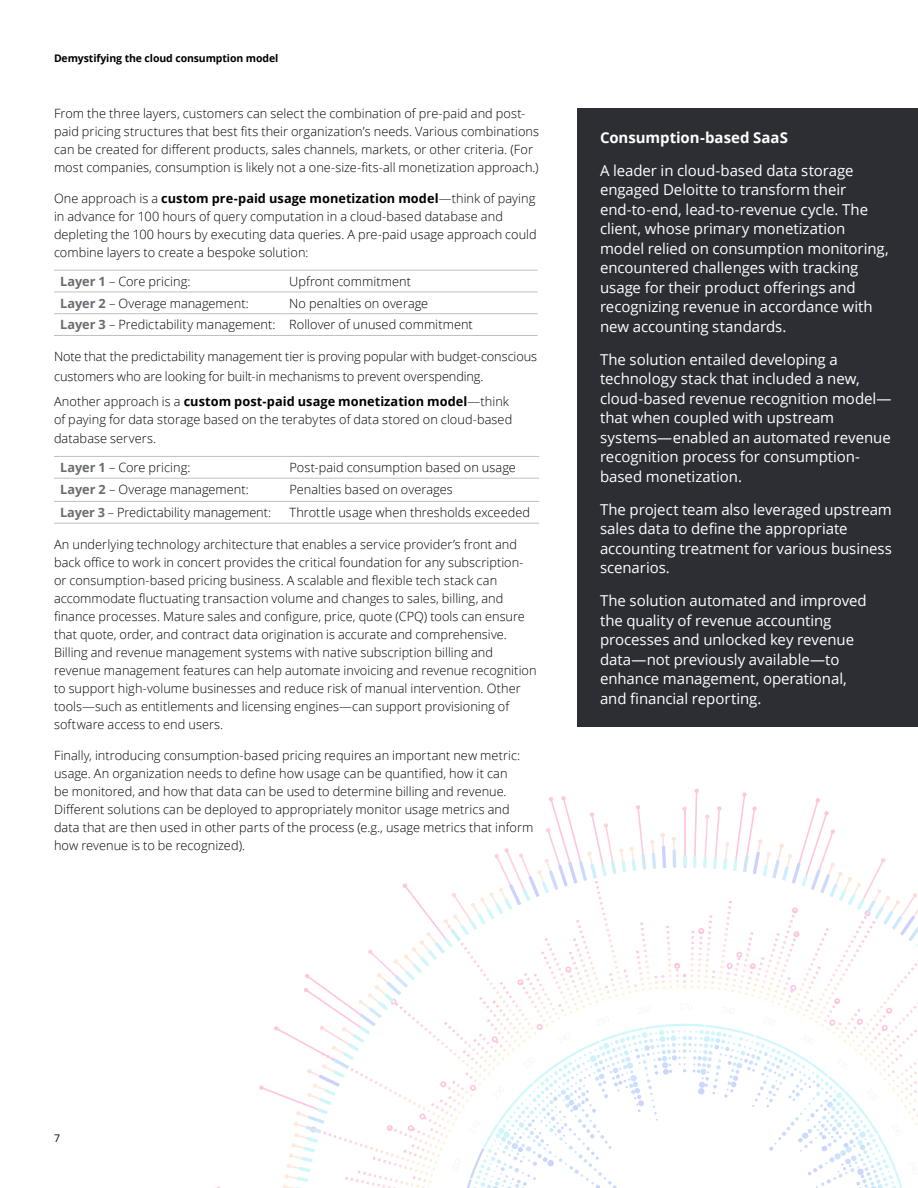
<style>
.page{position:relative;width:918px;height:1188px;background:#fff}
.page>*{position:absolute;margin:0;border:0;box-sizing:border-box;transform-origin:0 0}
.Body_copy__8_5_12pt{font:15px/19.5px "Open Sans";letter-spacing:-.005em;color:#fff}
.Body_copy__8_5_12pt-2{font:700 15px "Open Sans";letter-spacing:-.005em;color:#fff}
.Body_copy__8_5_12pt-3{font:300 12.75px/18px "Open Sans";letter-spacing:.005em;color:#000}
.t1{font:700 10.5px "Open Sans";letter-spacing:-.01em;color:#000}
.t2{font:10.5px "Open Sans";color:#000}
.s1{font-weight:700}
.s2{font-weight:700;color:#6a6c71}
</style>
<div class="page">
<svg style="left:217px;top:789px;width:701px;height:399px"></svg>
<hr style="left:54px;top:270px;width:229px;height:1px;background:#bec0c0">
<hr style="left:283px;top:270px;width:255px;height:1px;background:#bec0c0">
<hr style="left:54px;top:292px;width:229px;height:1px;background:#bec0c0">
<hr style="left:283px;top:292px;width:255px;height:1px;background:#bec0c0">
<hr style="left:54px;top:313px;width:229px;height:1px;background:#bec0c0">
<hr style="left:283px;top:313px;width:255px;height:1px;background:#bec0c0">
<hr style="left:54px;top:335px;width:229px;height:1px;background:#bec0c0">
<hr style="left:283px;top:335px;width:255px;height:1px;background:#bec0c0">
<hr style="left:54px;top:456px;width:230px;height:1px;background:#bec0c0">
<hr style="left:284px;top:456px;width:255px;height:1px;background:#bec0c0">
<hr style="left:54px;top:478px;width:230px;height:1px;background:#bec0c0">
<hr style="left:284px;top:478px;width:255px;height:1px;background:#bec0c0">
<hr style="left:54px;top:501px;width:230px;height:1px;background:#bec0c0">
<hr style="left:284px;top:501px;width:255px;height:1px;background:#bec0c0">
<hr style="left:54px;top:523px;width:230px;height:1px;background:#bec0c0">
<hr style="left:284px;top:523px;width:255px;height:1px;background:#bec0c0">
<div style="left:578px;top:108px;width:340px;height:618px;background:#2c2e33"></div>
<p class="t1" style="left:54px;top:51px;width:226px">Demystifying the cloud consumption model</p>
<p class="Body_copy__8_5_12pt-3" style="left:54px;top:104px;width:487px">From the three layers, customers can select the combination of pre-paid and post&shy;paid pricing structures that best fits their organization’s needs. Various combinations can be created for different products, sales channels, markets, or other criteria. (For most companies, consumption is likely not a one-size-fits-all monetization approach.)</p>
<p class="Body_copy__8_5_12pt-3" style="left:54px;top:189px;width:484px">One approach is a <span class="s1">custom pre-paid usage monetization model</span>—think of paying in advance for 100 hours of query computation in a cloud-based database and depleting the 100 hours by executing data queries. A pre-paid usage approach could combine layers to create a bespoke solution:</p>
<p class="Body_copy__8_5_12pt-3" style="left:60px;top:272px;width:132px"><span class="s2">Layer 1</span> – Core pricing:</p>
<p class="Body_copy__8_5_12pt-3" style="left:289px;top:272px;width:123px">Upfront commitment</p>
<p class="Body_copy__8_5_12pt-3" style="left:60px;top:294px;width:191px"><span class="s2">Layer 2</span> – Overage management:</p>
<p class="Body_copy__8_5_12pt-3" style="left:289px;top:294px;width:141px">No penalties on overage</p>
<p class="Body_copy__8_5_12pt-3" style="left:60px;top:315px;width:217px"><span class="s2">Layer 3</span> – Predictability management:</p>
<p class="Body_copy__8_5_12pt-3" style="left:289px;top:315px;width:185px">Rollover of unused commitment</p>
<p class="Body_copy__8_5_12pt-3" style="left:54px;top:346px;width:485px;line-height:19.8px">Note that the predictability management tier is proving popular with budget-conscious customers who are looking for built-in mechanisms to prevent overspending.</p>
<p class="Body_copy__8_5_12pt-3" style="left:54px;top:392px;width:460px">Another approach is a <span class="s1">custom post-paid usage monetization model</span>—think of paying for data storage based on the terabytes of data stored on cloud-based</p>
<p class="Body_copy__8_5_12pt-3" style="left:54px;top:430px;width:104px">database servers.</p>
<p class="Body_copy__8_5_12pt-3" style="left:60px;top:458px;width:132px"><span class="s2">Layer 1</span> – Core pricing:</p>
<p class="Body_copy__8_5_12pt-3" style="left:290px;top:458px;width:228px">Post-paid consumption based on usage</p>
<p class="Body_copy__8_5_12pt-3" style="left:60px;top:480px;width:191px"><span class="s2">Layer 2</span> – Overage management:</p>
<p class="Body_copy__8_5_12pt-3" style="left:290px;top:480px;width:165px">Penalties based on overages</p>
<p class="Body_copy__8_5_12pt-3" style="left:60px;top:503px;width:213px"><span class="s2">Layer 3</span> – Predictability management:</p>
<p class="Body_copy__8_5_12pt-3" style="left:290px;top:503px;width:242px">Throttle usage when thresholds exceeded</p>
<p class="Body_copy__8_5_12pt-3" style="left:54px;top:535px;width:484px">An underlying technology architecture that enables a service provider’s front and back office to work in concert provides the critical foundation for any subscription&shy;or consumption-based pricing business. A scalable and flexible tech stack can accommodate fluctuating transaction volume and changes to sales, billing, and finance processes. Mature sales and configure, price, quote (CPQ) tools can ensure that quote, order, and contract data origination is accurate and comprehensive.<br>Billing and revenue management systems with native subscription billing and revenue management features can help automate invoicing and revenue recognition to support high-volume businesses and reduce risk of manual intervention. Other tools—such as entitlements and licensing engines—can support provisioning of software access to end users.</p>
<p class="Body_copy__8_5_12pt-3" style="left:54px;top:746px;width:481px">Finally, introducing consumption-based pricing requires an important new metric: usage. An organization needs to define how usage can be quantified, how it can<br>be monitored, and how that data can be used to determine billing and revenue.<br>Different solutions can be deployed to appropriately monitor usage metrics and data that are then used in other parts of the process (e.g., usage metrics that inform how revenue is to be recognized).</p>
<p class="Body_copy__8_5_12pt-2" style="left:600px;top:127px;width:189px">Consumption-based SaaS</p>
<p class="Body_copy__8_5_12pt" style="left:600px;top:160px;width:290px">A leader in cloud-based data storage engaged Deloitte to transform their end-to-end, lead-to-revenue cycle. The client, whose primary monetization model relied on consumption monitoring, encountered challenges with tracking usage for their product offerings and recognizing revenue in accordance with new accounting standards.</p>
<p class="Body_copy__8_5_12pt" style="left:600px;top:349px;width:293px">The solution entailed developing a technology stack that included a new, cloud-based revenue recognition model— that when coupled with upstream systems—enabled an automated revenue recognition process for consumption&shy;based monetization.</p>
<p class="Body_copy__8_5_12pt" style="left:600px;top:499px;width:293px">The project team also leveraged upstream sales data to define the appropriate accounting treatment for various business scenarios.</p>
<p class="Body_copy__8_5_12pt" style="left:600px;top:591px;width:268px">The solution automated and improved the quality of revenue accounting processes and unlocked key revenue data—not previously available—to enhance management, operational, and financial reporting.</p>
<p class="t2" style="left:54px;top:1131px;width:8px">7</p>
</div>
